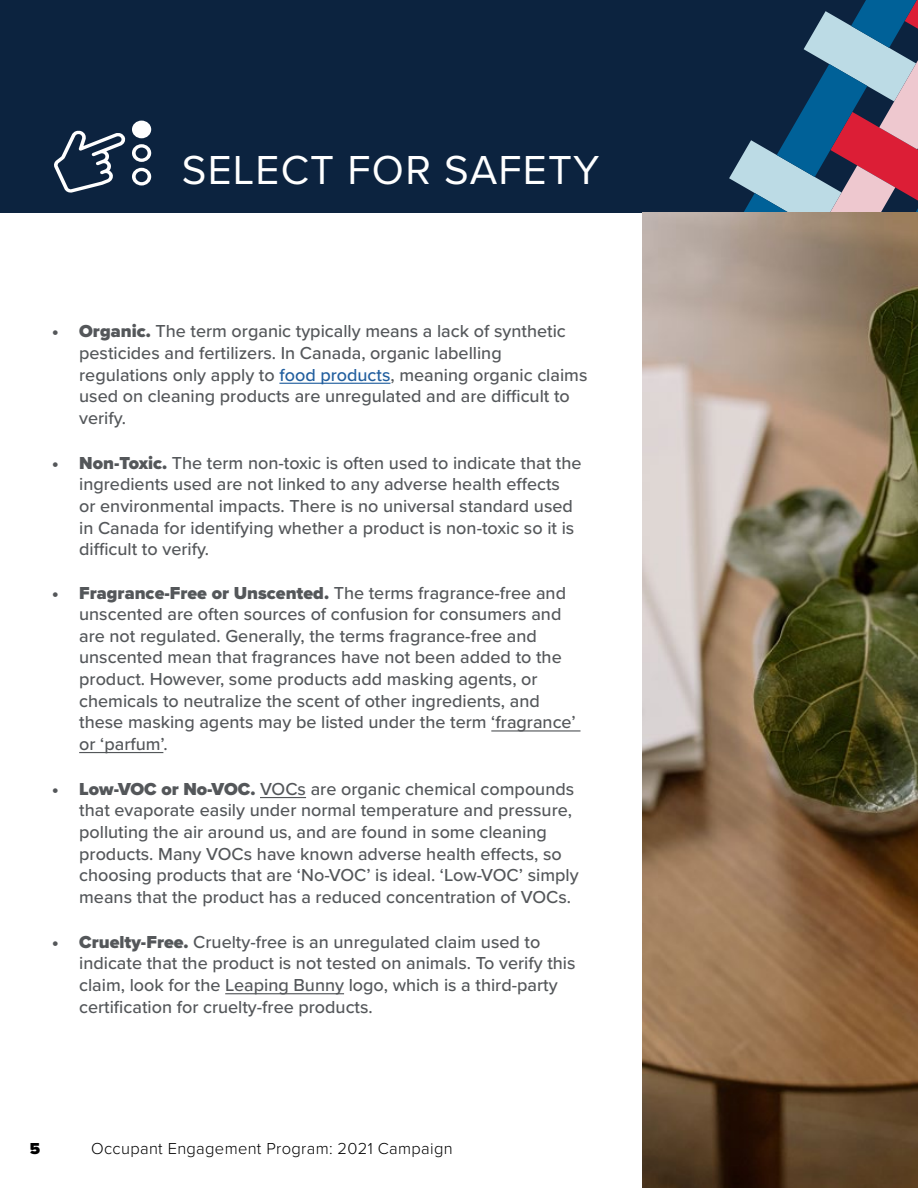
<style>
.page{position:relative;width:918px;height:1188px;background:#fff}
.page>*{position:absolute;margin:0;border:0;box-sizing:border-box;transform-origin:0 0}
.t1{font:42px "Proxima Nova";letter-spacing:.03em;color:#fff}
.t2{font:500 18px/21.6px "Proxima Nova";color:#54575a}
.t3{font:300 16.5px "Proxima Nova";letter-spacing:.02em;color:#000}
.t4{font:900 16.5px "Proxima Nova";color:#000}
.s1{font-weight:900}
.s2{color:#215e9e}
</style>
<div class="page">
<div style="left:0;top:0;width:918px;height:212px;background:#0c233f"></div>
<svg style="left:729px;top:0;width:189px;height:212px"></svg>
<hr style="left:279px;top:383px;width:111px;height:1px;background:#215e9e">
<hr style="left:491px;top:730px;width:90px;height:2px;background:#54575a">
<hr style="left:79px;top:752px;width:84px;height:1px;background:#54575a">
<hr style="left:260px;top:797px;width:46px;height:1px;background:#54575a">
<hr style="left:225px;top:993px;width:119px;height:1px;background:#54575a">
<img style="left:643px;top:212px;width:275px;height:976px">
<svg style="left:54px;top:121px;width:97px;height:72px"></svg>
<h1 class="t1" style="left:182px;top:139px;width:419px">SELECT FOR SAFETY</h1>
<p class="t2" style="left:79px;top:320px;width:510px;text-indent:-27px"><span class="s1">• Organic.</span> The term organic typically means a lack of synthetic pesticides and fertilizers. In Canada, organic labelling regulations only apply to <span class="s2">food products</span>, meaning organic claims used on cleaning products are unregulated and are difficult to verify.</p>
<p class="t2" style="left:79px;top:451px;width:504px;text-indent:-27px"><span class="s1">• Non-Toxic.</span> The term non-toxic is often used to indicate that the ingredients used are not linked to any adverse health effects<br>or environmental impacts. There is no universal standard used in Canada for identifying whether a product is non-toxic so it is difficult to verify.</p>
<p class="t2" style="left:79px;top:581px;width:498px;text-indent:-27px"><span class="s1">• Fragrance-Free or Unscented.</span> The terms fragrance-free and unscented are often sources of confusion for consumers and are not regulated. Generally, the terms fragrance-free and unscented mean that fragrances have not been added to the product. However, some products add masking agents, or chemicals to neutralize the scent of other ingredients, and these masking agents may be listed under the term ‘fragrance’ or ‘parfum’.</p>
<p class="t2" style="left:79px;top:777px;width:501px;text-indent:-27px"><span class="s1">• Low-VOC or No-VOC.</span> VOCs are organic chemical compounds that evaporate easily under normal temperature and pressure, polluting the air around us, and are found in some cleaning products. Many VOCs have known adverse health effects, so choosing products that are ‘No-VOC’ is ideal. ‘Low-VOC’ simply means that the product has a reduced concentration of VOCs.</p>
<p class="t2" style="left:79px;top:930px;width:498px;text-indent:-27px"><span class="s1">• Cruelty-Free.</span> Cruelty-free is an unregulated claim used to indicate that the product is not tested on animals. To verify this claim, look for the Leaping Bunny logo, which is a third-party certification for cruelty-free products.</p>
<p class="t4" style="left:30px;top:1136px;width:12px">5</p>
<p class="t3" style="left:91px;top:1136px;width:363px">Occupant Engagement Program: 2021 Campaign</p>
</div>
